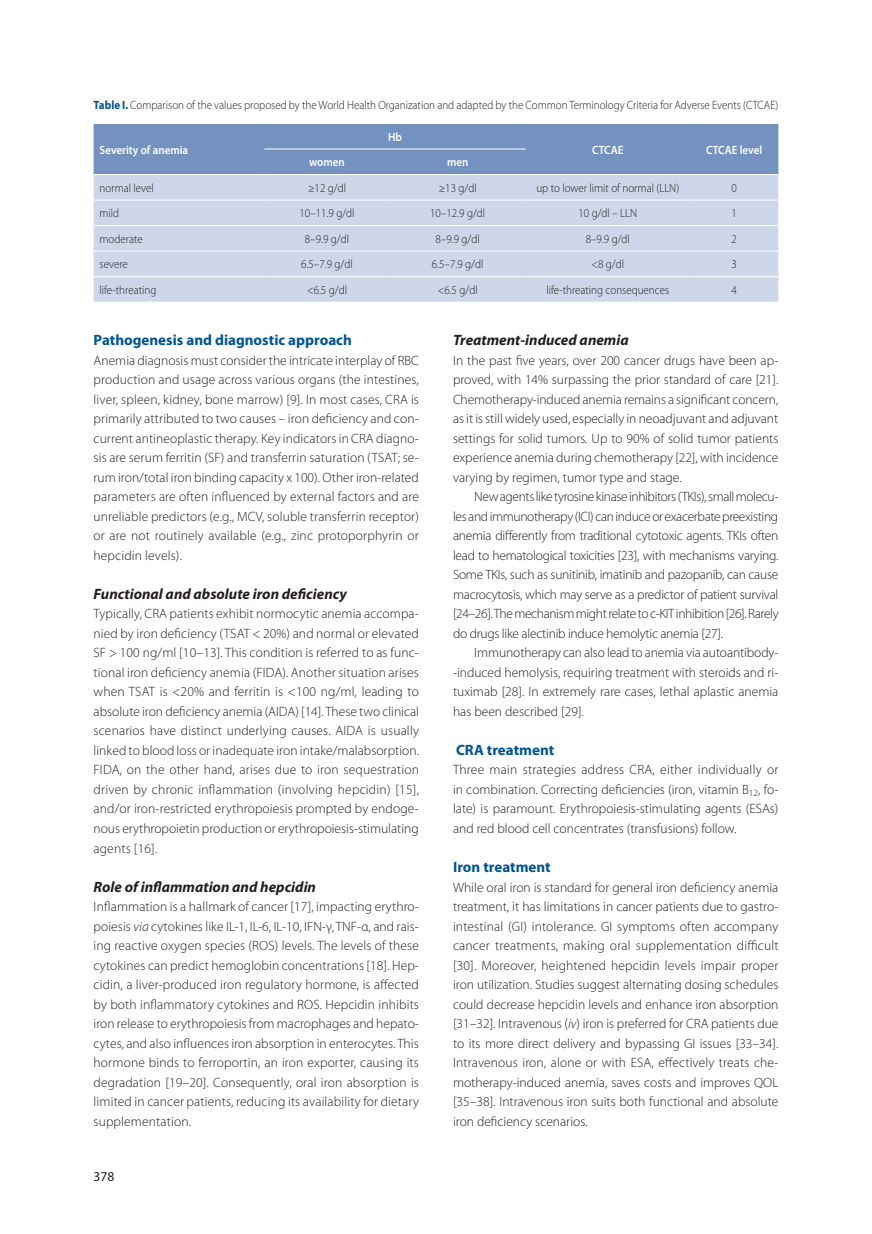
<style>
.page{position:relative;width:872px;height:1234px;background:#fff}
.page>*{position:absolute;margin:0;border:0;box-sizing:border-box;transform-origin:0 0}
._12_Srodtytul_2{font:italic 700 15px "Myriad Pro";color:#231f20}
._12_Srodtytul_1{font:700 15px "Myriad Pro";color:#005495}
._08_Tekst_bez_wcieci{font:300 13.5px/19.5px "Myriad Pro";color:#231f20;text-align:justify}
._08_Tekst{font:300 13.5px/19.5px "Myriad Pro";letter-spacing:-.01em;color:#231f20;text-align:justify}
.t1{font:13.5px "Myriad Pro";color:#231f20}
._13_Tabela_tekst{font:300 12px "Myriad Pro";color:#231f20;scale:.92 1}
._13_Tabela_tytul{font:300 12px "Myriad Pro";color:#231f20;scale:.92 1}
._13_Tabela_naglowek{font:600 12px "Myriad Pro";color:#fff;scale:.92 1}
.s1{font-weight:700;color:#005495}
.s2{font-style:italic}
</style>
<div class="page">
<div style="left:94px;top:124px;width:684px;height:50px;background:#7492c0"></div>
<div style="left:94px;top:175px;width:684px;height:127px;background:#ced7e9"></div>
<hr style="left:264px;top:149px;width:126px;height:1px;background:#fff">
<hr style="left:94px;top:200px;width:170px;height:1px;background:#fff">
<hr style="left:264px;top:200px;width:126px;height:1px;background:#fff">
<hr style="left:390px;top:200px;width:136px;height:1px;background:#fff">
<hr style="left:526px;top:200px;width:164px;height:1px;background:#fff">
<hr style="left:690px;top:200px;width:88px;height:1px;background:#fff">
<hr style="left:390px;top:149px;width:136px;height:1px;background:#fff">
<hr style="left:94px;top:225px;width:170px;height:1px;background:#fff">
<hr style="left:264px;top:225px;width:126px;height:1px;background:#fff">
<hr style="left:390px;top:225px;width:136px;height:1px;background:#fff">
<hr style="left:526px;top:225px;width:164px;height:1px;background:#fff">
<hr style="left:690px;top:225px;width:88px;height:1px;background:#fff">
<hr style="left:94px;top:251px;width:170px;height:1px;background:#fff">
<hr style="left:264px;top:251px;width:126px;height:1px;background:#fff">
<hr style="left:390px;top:251px;width:136px;height:1px;background:#fff">
<hr style="left:526px;top:251px;width:164px;height:1px;background:#fff">
<hr style="left:690px;top:251px;width:88px;height:1px;background:#fff">
<hr style="left:94px;top:276px;width:170px;height:1px;background:#fff">
<hr style="left:264px;top:276px;width:126px;height:1px;background:#fff">
<hr style="left:390px;top:276px;width:136px;height:1px;background:#fff">
<hr style="left:526px;top:276px;width:164px;height:1px;background:#fff">
<hr style="left:690px;top:276px;width:88px;height:1px;background:#fff">
<p class="_13_Tabela_tytul" style="left:94px;top:97px;width:746px"><span class="s1">Table I.</span> Comparison of the values proposed by the World Health Organization and adapted by the Common Terminology Criteria for Adverse Events (CTCAE)</p>
<p class="_13_Tabela_naglowek" style="left:100px;top:142px;width:98px">Severity of anemia</p>
<p class="_13_Tabela_naglowek" style="left:388px;top:129px;width:17px">Hb</p>
<p class="_13_Tabela_naglowek" style="left:592px;top:142px;width:36px">CTCAE</p>
<p class="_13_Tabela_naglowek" style="left:706px;top:142px;width:63px">CTCAE level</p>
<p class="_13_Tabela_naglowek" style="left:309px;top:154px;width:40px">women</p>
<p class="_13_Tabela_naglowek" style="left:447px;top:154px;width:25px">men</p>
<p class="_13_Tabela_tekst" style="left:100px;top:180px;width:61px">normal level</p>
<p class="_13_Tabela_tekst" style="left:308px;top:180px;width:43px">≥12 g/dl</p>
<p class="_13_Tabela_tekst" style="left:439px;top:180px;width:43px">≥13 g/dl</p>
<p class="_13_Tabela_tekst" style="left:536px;top:180px;width:157px">up to lower limit of normal (LLN)</p>
<p class="_13_Tabela_tekst" style="left:731px;top:180px;width:7px">0</p>
<p class="_13_Tabela_tekst" style="left:100px;top:206px;width:23px">mild</p>
<p class="_13_Tabela_tekst" style="left:299px;top:206px;width:61px">10–11.9 g/dl</p>
<p class="_13_Tabela_tekst" style="left:430px;top:206px;width:61px">10–12.9 g/dl</p>
<p class="_13_Tabela_tekst" style="left:578px;top:206px;width:65px">10 g/dl – LLN</p>
<p class="_13_Tabela_tekst" style="left:731px;top:206px;width:7px">1</p>
<p class="_13_Tabela_tekst" style="left:100px;top:231px;width:49px">moderate</p>
<p class="_13_Tabela_tekst" style="left:305px;top:231px;width:50px">8–9.9 g/dl</p>
<p class="_13_Tabela_tekst" style="left:435px;top:231px;width:50px">8–9.9 g/dl</p>
<p class="_13_Tabela_tekst" style="left:585px;top:231px;width:50px">8–9.9 g/dl</p>
<p class="_13_Tabela_tekst" style="left:731px;top:231px;width:7px">2</p>
<p class="_13_Tabela_tekst" style="left:100px;top:257px;width:32px">severe</p>
<p class="_13_Tabela_tekst" style="left:301px;top:257px;width:58px">6.5–7.9 g/dl</p>
<p class="_13_Tabela_tekst" style="left:432px;top:257px;width:58px">6.5–7.9 g/dl</p>
<p class="_13_Tabela_tekst" style="left:591px;top:257px;width:37px">&lt;8 g/dl</p>
<p class="_13_Tabela_tekst" style="left:731px;top:257px;width:7px">3</p>
<p class="_13_Tabela_tekst" style="left:100px;top:282px;width:63px">life-threating</p>
<p class="_13_Tabela_tekst" style="left:307px;top:282px;width:45px">&lt;6.5 g/dl</p>
<p class="_13_Tabela_tekst" style="left:438px;top:282px;width:45px">&lt;6.5 g/dl</p>
<p class="_13_Tabela_tekst" style="left:546px;top:282px;width:135px">life-threating consequences</p>
<p class="_13_Tabela_tekst" style="left:731px;top:282px;width:7px">4</p>
<p class="_12_Srodtytul_1" style="left:94px;top:330px;width:260px">Pathogenesis and diagnostic approach</p>
<p class="_08_Tekst_bez_wcieci" style="left:94px;top:350px;width:327px">Anemia diagnosis must consider the intricate interplay of RBC production and usage across various organs (the intestines, liver, spleen, kidney, bone marrow) [9]. In most cases, CRA is primarily attributed to two causes – iron deficiency and con&shy;current antineoplastic therapy. Key indicators in CRA diagno&shy;sis are serum ferritin (SF) and transferrin saturation (TSAT; se&shy;rum iron/total iron binding capacity x 100). Other iron-related parameters are often influenced by external factors and are unreliable predictors (e.g., MCV, soluble transferrin receptor) or are not routinely available (e.g., zinc protoporphyrin or hepcidin levels).</p>
<p class="_12_Srodtytul_2" style="left:94px;top:584px;width:255px">Functional and absolute iron deficiency</p>
<p class="_08_Tekst_bez_wcieci" style="left:94px;top:603px;width:327px">Typically, CRA patients exhibit normocytic anemia accompa&shy;nied by iron deficiency (TSAT &lt; 20%) and normal or elevated SF &gt; 100 ng/ml [10–13]. This condition is referred to as func&shy;tional iron deficiency anemia (FIDA). Another situation arises when TSAT is &lt;20% and ferritin is &lt;100 ng/ml, leading to absolute iron deficiency anemia (AIDA) [14]. These two clinical scenarios have distinct underlying causes. AIDA is usually linked to blood loss or inadequate iron intake/malabsorption.<br>FIDA, on the other hand, arises due to iron sequestration driven by chronic inflammation (involving hepcidin) [15], and/or iron-restricted erythropoiesis prompted by endoge&shy;nous erythropoietin production or erythropoiesis-stimulating agents [16].</p>
<p class="_12_Srodtytul_2" style="left:94px;top:876px;width:224px">Role of inflammation and hepcidin</p>
<p class="_08_Tekst_bez_wcieci" style="left:94px;top:896px;width:327px">Inflammation is a hallmark of cancer [17], impacting erythro&shy;poiesis <span class="s2">via</span> cytokines like IL-1, IL-6, IL-10, IFN-γ, TNF-α, and rais&shy;ing reactive oxygen species (ROS) levels. The levels of these cytokines can predict hemoglobin concentrations [18]. Hep&shy;cidin, a liver-produced iron regulatory hormone, is affected by both inflammatory cytokines and ROS. Hepcidin inhibits iron release to erythropoiesis from macrophages and hepato&shy;cytes, and also influences iron absorption in enterocytes. This hormone binds to ferroportin, an iron exporter, causing its degradation [19–20]. Consequently, oral iron absorption is limited in cancer patients, reducing its availability for dietary supplementation.</p>
<p class="t1" style="left:94px;top:1168px;width:22px">378</p>
<p class="_12_Srodtytul_2" style="left:453px;top:330px;width:177px">Treatment-induced anemia</p>
<p class="_08_Tekst_bez_wcieci" style="left:453px;top:350px;width:327px">In the past five years, over 200 cancer drugs have been ap&shy;proved, with 14% surpassing the prior standard of care [21].<br>Chemotherapy-induced anemia remains a significant concern, as it is still widely used, especially in neoadjuvant and adjuvant settings for solid tumors. Up to 90% of solid tumor patients experience anemia during chemotherapy [22], with incidence varying by regimen, tumor type and stage.</p>
<p class="_08_Tekst" style="left:453px;top:486px;width:327px;text-indent:21px">New agents like tyrosine kinase inhibitors (TKIs), small molecu&shy;les and immunotherapy (ICI) can induce or exacerbate preexisting anemia differently from traditional cytotoxic agents. TKIs often lead to hematological toxicities [23], with mechanisms varying.<br>Some TKIs, such as sunitinib, imatinib and pazopanib, can cause macrocytosis, which may serve as a predictor of patient survival [24–26]. The mechanism might relate to c-KIT inhibition [26]. Rarely do drugs like alectinib induce hemolytic anemia [27].</p>
<p class="_08_Tekst" style="left:453px;top:642px;width:327px;text-indent:21px">Immunotherapy can also lead to anemia via autoantibody--induced hemolysis, requiring treatment with steroids and ri&shy;tuximab [28]. In extremely rare cases, lethal aplastic anemia has been described [29].</p>
<p class="_12_Srodtytul_1" style="left:456px;top:740px;width:100px">CRA treatment</p>
<p class="_08_Tekst_bez_wcieci" style="left:453px;top:759px;width:327px">Three main strategies address CRA, either individually or in combination. Correcting deficiencies (iron, vitamin B<sub>12</sub>, fo&shy;late) is paramount. Erythropoiesis-stimulating agents (ESAs) and red blood cell concentrates (transfusions) follow.</p>
<p class="_12_Srodtytul_1" style="left:453px;top:857px;width:99px">Iron treatment</p>
<p class="_08_Tekst_bez_wcieci" style="left:453px;top:877px;width:327px">While oral iron is standard for general iron deficiency anemia treatment, it has limitations in cancer patients due to gastro&shy;intestinal (GI) intolerance. GI symptoms often accompany cancer treatments, making oral supplementation difficult [30]. Moreover, heightened hepcidin levels impair proper iron utilization. Studies suggest alternating dosing schedules could decrease hepcidin levels and enhance iron absorption [31–32]. Intravenous (<span class="s2">iv</span>) iron is preferred for CRA patients due to its more direct delivery and bypassing GI issues [33–34].<br>Intravenous iron, alone or with ESA, effectively treats che&shy;motherapy-induced anemia, saves costs and improves QOL [35–38]. Intravenous iron suits both functional and absolute iron deficiency scenarios.</p>
</div>
